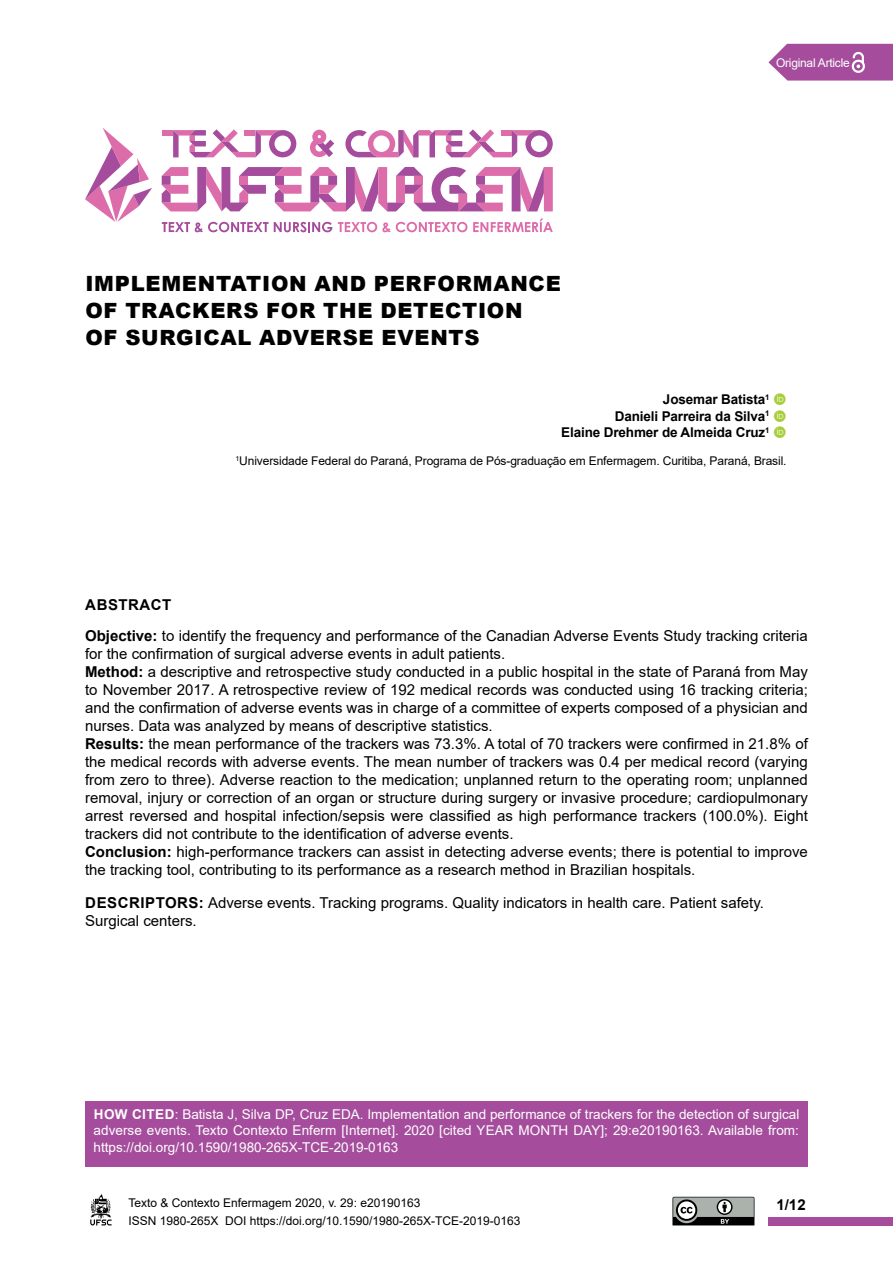
<style>
.page{position:relative;width:893px;height:1263px;background:#fff}
.page>*{position:absolute;margin:0;border:0;box-sizing:border-box;transform-origin:0 0}
.TITULO{font:900 21px/27px "Arial";letter-spacing:.035em;color:#000}
.ABSTRACT2{font:15px/18px "Arial";color:#000}
.DESCRITORES{font:15px/18px "Arial";color:#000}
.ABSTRACT1{font:700 15px "Arial";letter-spacing:.035em;color:#000}
.t1{font:13.5px/16.2px "Arial";color:#fff;text-align:justify}
.AUTOR{font:700 13.5px "Arial";letter-spacing:-.01em;color:#000}
.AFILIACAO{font:12px "Arial";letter-spacing:-.01em;color:#000}
.t2{font:12px "Arial";letter-spacing:-.02em;color:#fff}
.s1{font-weight:700}
</style>
<div class="page">
<div style="left:769px;top:1217px;width:124px;height:8px;background:#a54d9c"></div>
<svg style="left:90px;top:1194px;width:22px;height:31px"></svg>
<svg style="left:162px;top:167px;width:391px;height:45px"></svg>
<div style="left:162px;top:130px;width:11px;height:6px;background:#dd6daa"></div>
<svg style="left:173px;top:129px;width:123px;height:28px"></svg>
<svg style="left:310px;top:129px;width:243px;height:28px"></svg>
<svg style="left:162px;top:222px;width:106px;height:10px"></svg>
<svg style="left:274px;top:222px;width:58px;height:10px"></svg>
<svg style="left:338px;top:222px;width:129px;height:10px"></svg>
<svg style="left:473px;top:219px;width:80px;height:13px"></svg>
<svg style="left:85px;top:128px;width:67px;height:94px"></svg>
<svg style="left:768px;top:44px;width:125px;height:37px;background:#af61a7"></svg>
<svg style="left:672px;top:1197px;width:83px;height:29px;background:#777b78"></svg>
<div style="left:85px;top:1101px;width:723px;height:66px;background:#a54d9c"></div>
<p class="TITULO" style="left:85px;top:270px;width:477px">IMPLEMENTATION AND PERFORMANCE<br>OF TRACKERS FOR THE DETECTION<br>OF SURGICAL ADVERSE EVENTS</p>
<p class="t2" style="left:776px;top:54px;width:75px">Original Article</p>
<p class="AUTOR" style="left:663px;top:390px;width:108px">Josemar Batista<sup>1</sup></p>
<p class="AUTOR" style="left:615px;top:407px;width:156px">Danieli Parreira da Silva<sup>1</sup></p>
<p class="AUTOR" style="left:561px;top:423px;width:210px">Elaine Drehmer de Almeida Cruz<sup>1</sup></p>
<p class="AFILIACAO" style="left:235px;top:452px;width:553px"><sup>1</sup>Universidade Federal do Paraná, Programa de Pós-graduação em Enfermagem. Curitiba, Paraná, Brasil.</p>
<p class="ABSTRACT1" style="left:85px;top:594px;width:88px">ABSTRACT</p>
<p class="ABSTRACT2" style="left:85px;top:627px;width:724px"><span class="s1">Objective:</span> to identify the frequency and performance of the Canadian Adverse Events Study tracking criteria for the confirmation of surgical adverse events in adult patients.</p>
<p class="ABSTRACT2" style="left:85px;top:663px;width:724px;text-align:justify"><span class="s1">Method:</span> a descriptive and retrospective study conducted in a public hospital in the state of Paraná from May to November 2017. A retrospective review of 192 medical records was conducted using 16 tracking criteria; and the confirmation of adverse events was in charge of a committee of experts composed of a physician and nurses. Data was analyzed by means of descriptive statistics.</p>
<p class="ABSTRACT2" style="left:85px;top:735px;width:724px;text-align:justify"><span class="s1">Results:</span> the mean performance of the trackers was 73.3%. A total of 70 trackers were confirmed in 21.8% of the medical records with adverse events. The mean number of trackers was 0.4 per medical record (varying from zero to three). Adverse reaction to the medication; unplanned return to the operating room; unplanned removal, injury or correction of an organ or structure during surgery or invasive procedure; cardiopulmonary arrest reversed and hospital infection/sepsis were classified as high performance trackers (100.0%). Eight trackers did not contribute to the identification of adverse events.</p>
<p class="ABSTRACT2" style="left:85px;top:843px;width:724px"><span class="s1">Conclusion:</span> high-performance trackers can assist in detecting adverse events; there is potential to improve the tracking tool, contributing to its performance as a research method in Brazilian hospitals.</p>
<p class="DESCRITORES" style="left:85px;top:893px;width:680px"><span class="s1">DESCRIPTORS:</span> Adverse events. Tracking programs. Quality indicators in health care. Patient safety.<br>Surgical centers.</p>
<p class="t1" style="left:94px;top:1106px;width:707px"><span class="s1">HOW CITED</span>: Batista J, Silva DP, Cruz EDA. Implementation and performance of trackers for the detection of surgical adverse events. Texto Contexto Enferm [Internet]. 2020 [cited YEAR MONTH DAY]; 29:e20190163. Available from: https://doi.org/10.1590/1980-265X-TCE-2019-0163</p>
<p class="AFILIACAO" style="left:128px;top:1195px;width:293px">Texto &amp; Contexto Enfermagem 2020, v. 29: e20190163</p>
<p class="AFILIACAO" style="left:128px;top:1213px;width:394px">ISSN 1980-265X DOI https://doi.org/10.1590/1980-265X-TCE-2019-0163</p>
<p class="ABSTRACT1" style="left:776px;top:1194px;width:31px">1/12</p>
</div>
